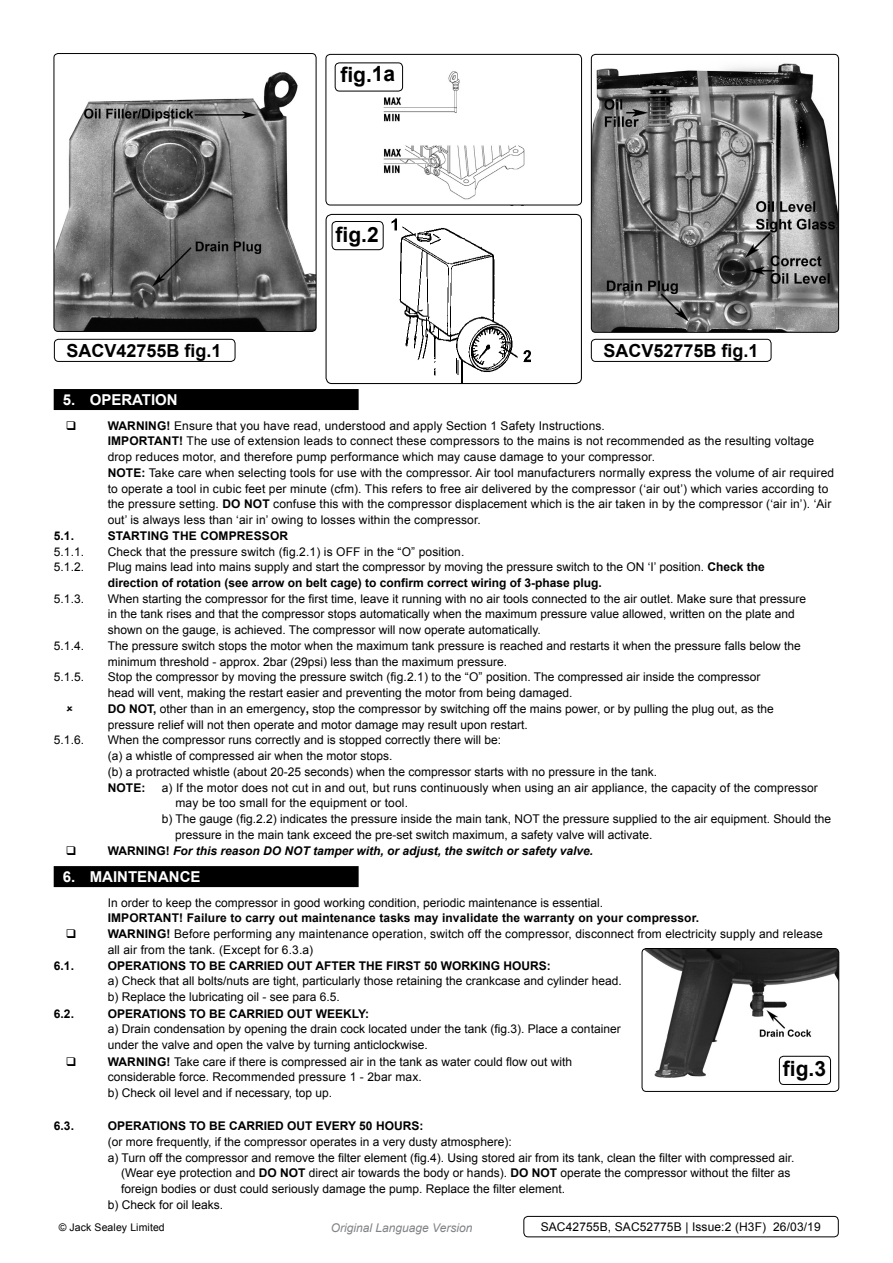
<style>
.page{position:relative;width:893px;height:1263px;background:#fff}
.page>*{position:absolute;margin:0;border:0;box-sizing:border-box;transform-origin:0 0}
.t1{font:700 21px "Arial";color:#000}
.t2{font:700 18px "Arial";color:#000}
.t3{font:700 15px "Arial";color:#fff}
.t4{font:12px/15.8px "Arial";color:#000}
.t5{font:700 12px "Arial";letter-spacing:.01em;color:#000}
.t6{font:italic 700 12px "Arial";color:#000}
.t7{font:italic 12px "Arial";color:#808285}
.t8{font:10.5px "Arial";letter-spacing:.01em;color:#000}
.s1{font-weight:700}
.s2{font-style:normal}
</style>
<div class="page">
<div style="left:54px;top:389px;width:305px;height:21px;background:#000"></div>
<div style="left:54px;top:866px;width:305px;height:21px;background:#000"></div>
<img style="left:373px;top:218px;width:158px;height:164px">
<div style="left:326px;top:214px;width:256px;height:170px;border:1px solid #000;border-radius:6px"></div>
<img style="left:642px;top:948px;width:197px;height:143px">
<div style="left:642px;top:948px;width:197px;height:143px;border:1px solid #000;border-radius:4px"></div>
<img style="left:54px;top:54px;width:262px;height:277px">
<div style="left:54px;top:53px;width:262px;height:279px;border:1px solid #000;border-radius:4px"></div>
<img style="left:591px;top:54px;width:248px;height:277px">
<div style="left:591px;top:54px;width:248px;height:279px;border:1px solid #000;border-radius:4px"></div>
<div style="left:54px;top:339px;width:181px;height:23px;border:1px solid #000;border-radius:4px"></div>
<div style="left:591px;top:339px;width:180px;height:23px;border:1px solid #000;border-radius:4px"></div>
<img style="left:380px;top:62px;width:145px;height:138px">
<div style="left:326px;top:54px;width:256px;height:151px;border:1px solid #000;border-radius:4px"></div>
<div style="left:335px;top:63px;width:68px;height:28px;background:#fff;border-radius:4px"></div>
<div style="left:335px;top:63px;width:68px;height:28px;border:1px solid #000;border-radius:4px"></div>
<div style="left:332px;top:221px;width:51px;height:29px;background:#fff;border-radius:4px"></div>
<div style="left:332px;top:221px;width:52px;height:29px;border:1px solid #000;border-radius:4px"></div>
<div style="left:779px;top:1056px;width:51px;height:28px;background:#fff;border-radius:4px"></div>
<div style="left:779px;top:1056px;width:52px;height:29px;border:1px solid #000;border-radius:4px"></div>
<div style="left:523px;top:1216px;width:316px;height:21px;border:1px solid #000;border-radius:4px"></div>
<h1 class="t1" style="left:340px;top:60px;width:56px">fig.1a</h1>
<h1 class="t1" style="left:336px;top:220px;width:45px">fig.2</h1>
<h2 class="t2" style="left:66px;top:339px;width:157px">SACV42755B fig.1</h2>
<h2 class="t2" style="left:603px;top:339px;width:157px">SACV52775B fig.1</h2>
<p class="t3" style="left:63px;top:389px;width:38px">5. operation</p>
<p class="t4" style="left:108px;top:418px;width:728px"><span class="s1">WARNING!</span> Ensure that you have read, understood and apply Section 1 Safety Instructions.<br><span class="s1">IMPORTANT!</span> The use of extension leads to connect these compressors to the mains is not recommended as the resulting voltage drop reduces motor, and therefore pump performance which may cause damage to your compressor.<br><span class="s1">NOTE:</span> Take care when selecting tools for use with the compressor. Air tool manufacturers normally express the volume of air required to operate a tool in cubic feet per minute (cfm). This refers to free air delivered by the compressor (‘air out’) which varies according to the pressure setting. <span class="s1">Do not</span></p>
<p class="t4" style="left:108px;top:496px;width:725px;text-indent:166px">confuse this with the compressor displacement which is the air taken in by the compressor (‘air in’). ‘Air out’ is always less than ‘air in’ owing to losses within the compressor.</p>
<p class="t5" style="left:54px;top:527px;width:22px">5.1.</p>
<p class="t5" style="left:108px;top:527px;width:182px">STARTING THE COMPRESSOR</p>
<p class="t4" style="left:54px;top:543px;width:32px">5.1.1.</p>
<p class="t4" style="left:108px;top:543px;width:358px">Check that the pressure switch (fig.2.1) is OFF in the “O” position.</p>
<p class="t4" style="left:54px;top:559px;width:32px">5.1.2.</p>
<p class="t4" style="left:108px;top:559px;width:659px">Plug mains lead into mains supply and start the compressor by moving the pressure switch to the ON ‘I’ position. <span class="s1">Check the direction of rotation (see arrow on belt cage) to confirm correct wiring of 3-phase plug.</span></p>
<p class="t4" style="left:54px;top:591px;width:32px">5.1.3.</p>
<p class="t4" style="left:108px;top:591px;width:700px">When starting the compressor for the first time, leave it running with no air tools connected to the air outlet. Make sure that pressure in the tank rises and that the compressor stops automatically when the maximum pressure value allowed, written on the plate and shown on the gauge, is achieved. The compressor will now operate automatically.</p>
<p class="t4" style="left:54px;top:638px;width:32px">5.1.4.</p>
<p class="t4" style="left:108px;top:638px;width:694px">The pressure switch stops the motor when the maximum tank pressure is reached and restarts it when the pressure falls below the minimum threshold - approx. 2bar (29psi) less than the maximum pressure.</p>
<p class="t4" style="left:54px;top:669px;width:32px">5.1.5.</p>
<p class="t4" style="left:108px;top:669px;width:668px">Stop the compressor by moving the pressure switch (fig.2.1) to the “O” position. The compressed air inside the compressor head will vent, making the restart easier and preventing the motor from being damaged.<br><span class="s1">DO NOT,</span> other than in an emergency<span class="s1">,</span> stop the compressor by switching off the mains power, or by pulling the plug out, as the pressure relief will not then operate and motor damage may result upon restart.</p>
<p class="t4" style="left:54px;top:732px;width:32px">5.1.6.</p>
<p class="t4" style="left:108px;top:732px;width:551px">When the compressor runs correctly and is stopped correctly there will be:<br>(a) a whistle of compressed air when the motor stops.<br>(b) a protracted whistle (about 20-25 seconds) when the compressor starts with no pressure in the tank.</p>
<p class="t5" style="left:108px;top:779px;width:39px">NOTE:</p>
<p class="t4" style="left:162px;top:780px;width:658px">a) If the motor does not cut in and out, but runs continuously when using an air appliance, the capacity of the compressor</p>
<p class="t4" style="left:176px;top:795px;width:234px">may be too small for the equipment or tool.</p>
<p class="t4" style="left:162px;top:811px;width:671px">b) The gauge (fig.2.2) indicates the pressure inside the main tank, NOT the pressure supplied to the air equipment. Should the</p>
<p class="t4" style="left:175px;top:827px;width:479px">pressure in the main tank exceed the pre-set switch maximum, a safety valve will activate.</p>
<p class="t6" style="left:108px;top:842px;width:187px"><span class="s2">WARNING!</span> For this reason DO NOT</p>
<p class="t6" style="left:313px;top:842px;width:282px">tamper with, or adjust, the switch or safety valve.</p>
<p class="t3" style="left:63px;top:866px;width:38px">6. maintenance</p>
<p class="t4" style="left:108px;top:895px;width:497px">In order to keep the compressor in good working condition, periodic maintenance is essential.</p>
<p class="t4" style="left:108px;top:910px;width:717px"><span class="s1">IMPORTANT! Failure to carry out maintenance tasks may invalidate the warranty on your compressor.<br>WARNING!</span> Before performing any maintenance operation, switch off the compressor, disconnect from electricity supply and release all air from the tank. (Except for 6.3.a)</p>
<p class="t5" style="left:54px;top:957px;width:22px">6.1.</p>
<p class="t5" style="left:108px;top:957px;width:18px">Operations</p>
<p class="t5" style="left:189px;top:957px;width:49px">tobecarried</p>
<p class="t5" style="left:287px;top:957px;width:38px">out after</p>
<p class="t5" style="left:359px;top:957px;width:9px">the</p>
<p class="t5" style="left:386px;top:957px;width:8px">first</p>
<p class="t5" style="left:424px;top:957px;width:28px">50 wor</p>
<p class="t5" style="left:470px;top:957px;width:17px">king</p>
<p class="t5" style="left:504px;top:957px;width:49px">hours:</p>
<p class="t4" style="left:108px;top:973px;width:516px">a) Check that all bolts/nuts are tight, particularly those retaining the crankcase and cylinder head. b) Replace the lubricating oil - see para 6.5.</p>
<p class="t5" style="left:54px;top:1005px;width:22px">6.2.</p>
<p class="t5" style="left:108px;top:1005px;width:18px">Operations</p>
<p class="t5" style="left:189px;top:1005px;width:49px">tobecarried</p>
<p class="t5" style="left:287px;top:1005px;width:39px">out wee</p>
<p class="t5" style="left:343px;top:1005px;width:28px">kly:</p>
<p class="t4" style="left:108px;top:1021px;width:514px">a) Drain condensation by opening the drain cock located under the tank (fig.3). Place a container under the valve and open the valve by turning anticlockwise.<br><span class="s1">WARNING!</span> Take care if there is compressed air in the tank as water could flow out with considerable force. Recommended pressure 1 - 2bar max.<br>b) Check oil level and if necessary, top up.</p>
<p class="t5" style="left:54px;top:1118px;width:22px">6.3.</p>
<p class="t5" style="left:108px;top:1118px;width:18px">Operations</p>
<p class="t5" style="left:189px;top:1118px;width:49px">tobecarried</p>
<p class="t5" style="left:287px;top:1118px;width:38px">out every</p>
<p class="t5" style="left:359px;top:1118px;width:66px">50 hours:</p>
<p class="t4" style="left:108px;top:1134px;width:405px">(or more frequently, if the compressor operates in a very dusty atmosphere):</p>
<p class="t4" style="left:108px;top:1149px;width:688px">a) Turn off the compressor and remove the filter element (fig.4). Using stored air from its tank, clean the filter with compressed air.</p>
<p class="t4" style="left:121px;top:1165px;width:671px">(Wear eye protection and <span class="s1">DO NOT</span> direct air towards the body or hands). <span class="s1">DO NOT</span> operate the compressor without the filter as</p>
<p class="t4" style="left:121px;top:1181px;width:446px">foreign bodies or dust could seriously damage the pump. Replace the filter element.</p>
<p class="t4" style="left:108px;top:1197px;width:117px">b) Check for oil leaks.</p>
<h1 class="t1" style="left:783px;top:1055px;width:45px">fig.3</h1>
<p class="t8" style="left:59px;top:1220px;width:108px">© Jack Sealey Limited</p>
<p class="t7" style="left:331px;top:1220px;width:143px">Original Language Version</p>
<p class="t4" style="left:541px;top:1219px;width:281px">SAC42755B, SAC52775B | Issue:2 (H3F) 26/03/19</p>
</div>
